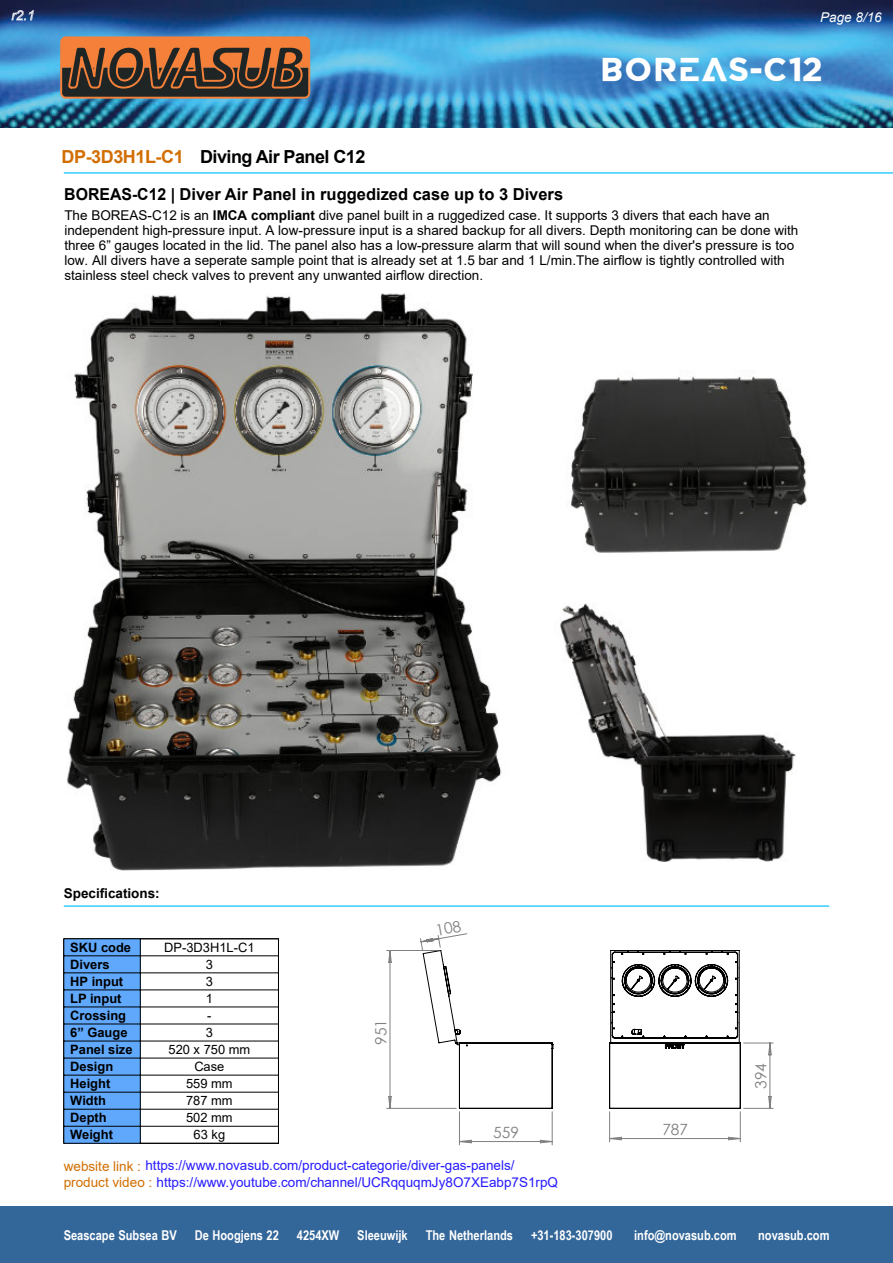
<style>
.page{position:relative;width:893px;height:1263px;background:#fff}
.page>*{position:absolute;margin:0;border:0;box-sizing:border-box;transform-origin:0 0}
.t1{font:700 33px "Baba Pro";letter-spacing:-.15em;color:#fff}
.t2{font:700 18px "Arial";letter-spacing:-.03em;color:#000}
.t3{font:700 18px "Arial";letter-spacing:-.025em;color:#d26e00}
.t4{font:700 16.5px "Arial";color:#000;scale:.96 1}
.t5{font:15.45px "Century Gothic";color:#808080}
.t6{font:13.5px/15px "Arial";color:#000}
.t7{font:13.5px "Arial";color:#271aff}
.t8{font:700 13.5px "Arial Narrow";color:#fff}
.t9{font:700 13.5px "Arial";color:#000}
.t10{font:italic 13.5px "Arial";color:#fff}
.t11{font:700 12.9px "Arial";color:#000}
.t12{font:12.9px "Arial";color:#000}
.s1{font-weight:700}
.s2{color:#d26e00}
</style>
<div class="page">
<div style="left:0;top:1206px;width:893px;height:57px;background:#369"></div>
<img style="left:0;top:0;width:893px;height:128px">
<svg style="left:61px;top:36px;width:248px;height:63px;background:#804e2d"></svg>
<div style="left:60px;top:36px;width:250px;height:63px;border:2px solid #f48039;border-radius:5px"></div>
<hr style="left:64px;top:172px;width:829px;height:2px;background:#3cf">
<hr style="left:64px;top:905px;width:765px;height:2px;background:#3cf">
<svg style="left:11px;top:10px;width:23px;height:11px"></svg>
<svg style="left:609px;top:950px;width:165px;height:192px"></svg>
<div style="left:64px;top:939px;width:76px;height:204px;background:#5fa8fc"></div>
<hr style="left:64px;top:938px;width:1px;height:205px;background:#000">
<hr style="left:278px;top:938px;width:1px;height:205px;background:#000">
<hr style="left:140px;top:939px;width:1px;height:204px;background:#000">
<hr style="left:64px;top:938px;width:214px;height:1px;background:#000">
<hr style="left:64px;top:955px;width:214px;height:1px;background:#000">
<hr style="left:64px;top:972px;width:214px;height:1px;background:#000">
<hr style="left:64px;top:990px;width:214px;height:1px;background:#000">
<hr style="left:64px;top:1007px;width:214px;height:1px;background:#000">
<hr style="left:64px;top:1024px;width:214px;height:1px;background:#000">
<hr style="left:64px;top:1041px;width:214px;height:1px;background:#000">
<hr style="left:64px;top:1058px;width:214px;height:1px;background:#000">
<hr style="left:64px;top:1075px;width:214px;height:1px;background:#000">
<hr style="left:64px;top:1092px;width:214px;height:1px;background:#000">
<hr style="left:64px;top:1109px;width:214px;height:1px;background:#000">
<hr style="left:64px;top:1126px;width:214px;height:1px;background:#000">
<hr style="left:64px;top:1143px;width:214px;height:1px;background:#000">
<img style="left:67px;top:293px;width:435px;height:577px">
<img style="left:560px;top:603px;width:236px;height:259px">
<img style="left:569px;top:376px;width:238px;height:177px">
<svg style="left:386px;top:933px;width:167px;height:212px"></svg>
<p class="t10" style="left:11px;top:10px;width:25px">r2.1</p>
<p class="t10" style="left:820px;top:12px;width:63px">Page 8/16</p>
<h2 class="t3" style="left:62px;top:150px;width:124px">DP-3D3H1L-C1</h2>
<p class="t4" style="left:64px;top:188px;width:521px">BOREAS-C12 | Diver Air Panel in ruggedized case up to 3 Divers</p>
<h2 class="t2" style="left:200px;top:150px;width:167px">Diving Air Panel C12</h2>
<h1 class="t1" style="left:603px;top:57px;width:228px">BOREAS-C12</h1>
<p class="t6" style="left:64px;top:209px;width:735px">The BOREAS-C12 is an <span class="s1">IMCA compliant</span> dive panel built in a ruggedized case. It supports 3 divers that each have an independent high-pressure input. A low-pressure input is a shared backup for all divers. Depth monitoring can be done with three 6” gauges located in the lid. The panel also has a low-pressure alarm that will sound when the diver's pressure is too low. All divers have a seperate sample point that is already set at 1.5 bar and 1 L/min.The airflow is tightly controlled with stainless steel check valves to prevent any unwanted airflow direction.</p>
<p class="t9" style="left:64px;top:888px;width:98px">Specifications:</p>
<p class="t11" style="left:70px;top:942px;width:62px">SKU code</p>
<p class="t12" style="left:164px;top:942px;width:92px">DP-3D3H1L-C1</p>
<p class="t11" style="left:70px;top:959px;width:41px">Divers</p>
<p class="t12" style="left:206px;top:959px;width:9px">3</p>
<p class="t11" style="left:70px;top:976px;width:54px">HP input</p>
<p class="t12" style="left:206px;top:976px;width:9px">3</p>
<p class="t11" style="left:70px;top:994px;width:53px">LP input</p>
<p class="t12" style="left:206px;top:994px;width:9px">1</p>
<p class="t11" style="left:70px;top:1011px;width:57px">Crossing</p>
<p class="t12" style="left:207px;top:1011px;width:6px">-</p>
<p class="t11" style="left:70px;top:1028px;width:59px">6” Gauge</p>
<p class="t12" style="left:206px;top:1028px;width:9px">3</p>
<p class="t11" style="left:70px;top:1045px;width:64px">Panel size</p>
<p class="t12" style="left:169px;top:1045px;width:83px">520 x 750 mm</p>
<p class="t11" style="left:70px;top:1062px;width:44px">Design</p>
<p class="t12" style="left:194px;top:1062px;width:32px">Case</p>
<p class="t11" style="left:70px;top:1079px;width:42px">Height</p>
<p class="t12" style="left:186px;top:1079px;width:48px">559 mm</p>
<p class="t11" style="left:70px;top:1096px;width:37px">Width</p>
<p class="t12" style="left:186px;top:1096px;width:48px">787 mm</p>
<p class="t11" style="left:70px;top:1113px;width:38px">Depth</p>
<p class="t12" style="left:186px;top:1113px;width:48px">502 mm</p>
<p class="t11" style="left:70px;top:1130px;width:44px">Weight</p>
<p class="t12" style="left:194px;top:1130px;width:33px">63 kg</p>
<p class="t5" style="left:370px;top:1045px;width:27px;rotate:-90deg">951</p>
<p class="t5" style="left:493px;top:1122px;width:27px">559</p>
<p class="t7" style="left:64px;top:1160px;width:452px"><span class="s2">website link :</span> https://www.novasub.com/product-categorie/diver-gas-panels/</p>
<p class="t7" style="left:64px;top:1177px;width:496px"><span class="s2">product video :</span> https://www.youtube.com/channel/UCRqquqmJy8O7XEabp7S1rpQ</p>
<p class="t5" style="left:662px;top:1119px;width:27px">787</p>
<p class="t5" style="left:750px;top:1089px;width:27px;rotate:-90deg">394</p>
<p class="t8" style="left:64px;top:1230px;width:115px">Seascape Subsea BV</p>
<p class="t8" style="left:195px;top:1230px;width:86px">De Hoogjens 22</p>
<p class="t8" style="left:297px;top:1230px;width:44px">4254XW</p>
<p class="t8" style="left:357px;top:1230px;width:52px">Sleeuwĳk</p>
<p class="t8" style="left:426px;top:1230px;width:89px">The Netherlands</p>
<p class="t8" style="left:531px;top:1230px;width:83px">+31-183-307900</p>
<p class="t8" style="left:634px;top:1230px;width:104px">info@novasub.com</p>
<p class="t8" style="left:758px;top:1230px;width:73px">novasub.com</p>
</div>
